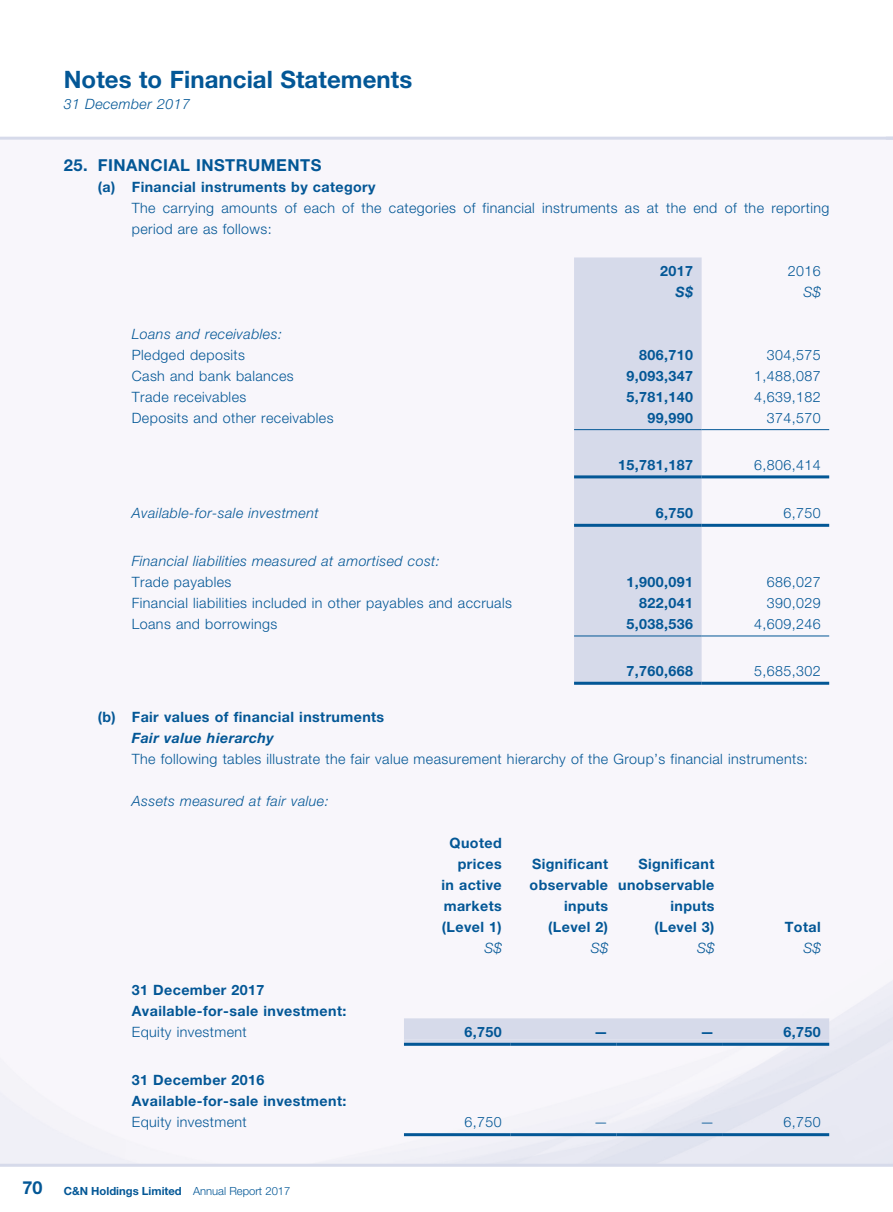
<style>
.page{position:relative;width:893px;height:1212px;background:#fff}
.page>*{position:absolute;margin:0;border:0;box-sizing:border-box;transform-origin:0 0}
.t1{font:700 24px "Helvetica Neue LT Std";letter-spacing:.005em;color:#035796}
._01_H1{font:700 16.5px "Helvetica Neue LT Std";letter-spacing:.03em;color:#035796}
._50_Table_txt{font:700 14.25px/21px "Helvetica Neue LT Std";letter-spacing:.03em;color:#035796;text-align:right}
._50_Table_txt-2{font:300 14.25px "Helvetica Neue LT Std";letter-spacing:.03em;color:#035796}
._00_txt{font:300 14.25px/21px "Helvetica Neue LT Std";letter-spacing:.03em;color:#035796}
._50_Table_txt-3{font:italic 300 14.25px "Helvetica Neue LT Std";letter-spacing:.03em;color:#035796}
._02_H2{font:700 14.25px "Helvetica Neue LT Std";letter-spacing:.03em;color:#035796}
._00_txt-2{font:italic 300 14.25px "Helvetica Neue LT Std";letter-spacing:.03em;color:#035796}
._03_H3{font:italic 700 14.25px "Helvetica Neue LT Std";letter-spacing:.03em;color:#035796}
._50_Table_txt-4{font:italic 700 14.25px "Helvetica Neue LT Std";color:#035796}
.t2{font:700 11.25px "Helvetica Neue LT Std";color:#035796}
.s1{font-size:18px}
.s2{font-weight:300}
</style>
<div class="page">
<hr style="left:0;top:137px;width:893px;height:3px;background:#d6daea">
<hr style="left:0;top:1164px;width:893px;height:3px;background:#d6daea">
<div style="left:574px;top:257px;width:128px;height:425px;background:#d6daea"></div>
<hr style="left:574px;top:429px;width:128px;height:1px;background:#035796">
<hr style="left:702px;top:429px;width:127px;height:1px;background:#035796">
<hr style="left:574px;top:475px;width:128px;height:3px;background:#035796">
<hr style="left:702px;top:475px;width:127px;height:3px;background:#035796">
<hr style="left:574px;top:524px;width:128px;height:3px;background:#035796">
<hr style="left:702px;top:524px;width:127px;height:3px;background:#035796">
<hr style="left:574px;top:636px;width:128px;height:1px;background:#035796">
<hr style="left:702px;top:636px;width:127px;height:1px;background:#035796">
<hr style="left:574px;top:682px;width:128px;height:3px;background:#035796">
<hr style="left:702px;top:682px;width:127px;height:3px;background:#035796">
<svg style="left:404px;top:1018px;width:425px;height:25px"></svg>
<hr style="left:404px;top:1043px;width:106px;height:3px;background:#035796">
<hr style="left:510px;top:1043px;width:107px;height:3px;background:#035796">
<hr style="left:617px;top:1043px;width:106px;height:3px;background:#035796">
<hr style="left:723px;top:1043px;width:106px;height:3px;background:#035796">
<hr style="left:404px;top:1133px;width:106px;height:3px;background:#035796">
<hr style="left:510px;top:1133px;width:107px;height:3px;background:#035796">
<hr style="left:617px;top:1133px;width:106px;height:3px;background:#035796">
<hr style="left:723px;top:1133px;width:106px;height:3px;background:#035796">
<h1 class="t1" style="left:64px;top:65px;width:350px">Notes to Financial Statements</h1>
<p class="_50_Table_txt-3" style="left:64px;top:95px;width:128px">31 December 2017</p>
<p class="_01_H1" style="left:64px;top:155px;width:259px">25. FINANCIAL INSTRUMENTS</p>
<p class="_02_H2" style="left:98px;top:178px;width:279px">(a) Financial instruments by category</p>
<p class="_00_txt" style="left:132px;top:197px;width:699px">The carrying amounts of each of the categories of financial instruments as at the end of the reporting period are as follows:</p>
<p class="_50_Table_txt" style="left:660px;top:260px;width:34px">2017</p>
<p class="_50_Table_txt-2" style="left:788px;top:262px;width:34px">2016</p>
<p class="_50_Table_txt-4" style="left:676px;top:283px;width:19px">S$</p>
<p class="_50_Table_txt-3" style="left:803px;top:283px;width:19px">S$</p>
<p class="_50_Table_txt-3" style="left:132px;top:325px;width:152px">Loans and receivables:</p>
<p class="_50_Table_txt-2" style="left:132px;top:346px;width:115px">Pledged deposits</p>
<p class="_50_Table_txt" style="left:639px;top:344px;width:55px">806,710</p>
<p class="_50_Table_txt-2" style="left:767px;top:346px;width:55px">304,575</p>
<p class="_50_Table_txt-2" style="left:132px;top:367px;width:163px">Cash and bank balances</p>
<p class="_50_Table_txt" style="left:627px;top:365px;width:68px">9,093,347</p>
<p class="_50_Table_txt-2" style="left:754px;top:367px;width:68px">1,488,087</p>
<p class="_50_Table_txt-2" style="left:132px;top:388px;width:116px">Trade receivables</p>
<p class="_50_Table_txt" style="left:627px;top:386px;width:68px">5,781,140</p>
<p class="_50_Table_txt-2" style="left:754px;top:388px;width:68px">4,639,182</p>
<p class="_50_Table_txt-2" style="left:132px;top:409px;width:203px">Deposits and other receivables</p>
<p class="_50_Table_txt" style="left:648px;top:407px;width:47px">99,990</p>
<p class="_50_Table_txt-2" style="left:767px;top:409px;width:55px">374,570</p>
<p class="_50_Table_txt" style="left:618px;top:454px;width:76px">15,781,187</p>
<p class="_50_Table_txt-2" style="left:754px;top:456px;width:68px">6,806,414</p>
<p class="_50_Table_txt-3" style="left:132px;top:504px;width:188px">Available-for-sale investment</p>
<p class="_50_Table_txt" style="left:656px;top:502px;width:39px">6,750</p>
<p class="_50_Table_txt-2" style="left:783px;top:504px;width:39px">6,750</p>
<p class="_50_Table_txt-3" style="left:132px;top:553px;width:310px">Financial liabilities measured at amortised cost:</p>
<p class="_50_Table_txt-2" style="left:132px;top:574px;width:101px">Trade payables</p>
<p class="_50_Table_txt" style="left:627px;top:571px;width:68px">1,900,091</p>
<p class="_50_Table_txt-2" style="left:767px;top:574px;width:55px">686,027</p>
<p class="_50_Table_txt-2" style="left:132px;top:595px;width:382px">Financial liabilities included in other payables and accruals</p>
<p class="_50_Table_txt" style="left:639px;top:592px;width:55px">822,041</p>
<p class="_50_Table_txt-2" style="left:767px;top:595px;width:55px">390,029</p>
<p class="_50_Table_txt-2" style="left:132px;top:616px;width:147px">Loans and borrowings</p>
<p class="_50_Table_txt" style="left:627px;top:613px;width:68px">5,038,536</p>
<p class="_50_Table_txt-2" style="left:754px;top:616px;width:68px">4,609,246</p>
<p class="_50_Table_txt" style="left:627px;top:660px;width:68px">7,760,668</p>
<p class="_50_Table_txt-2" style="left:754px;top:662px;width:68px">5,685,302</p>
<p class="_02_H2" style="left:98px;top:708px;width:288px">(b) Fair values of financial instruments</p>
<p class="_03_H3" style="left:132px;top:729px;width:144px">Fair value hierarchy</p>
<p class="_00_txt" style="left:132px;top:748px;width:678px">The following tables illustrate the fair value measurement hierarchy of the Group’s financial instruments:</p>
<p class="_00_txt-2" style="left:132px;top:792px;width:198px">Assets measured at fair value:</p>
<p class="_50_Table_txt" style="left:441px;top:832px;width:62px">Quoted prices<br>in active markets</p>
<p class="_50_Table_txt" style="left:442px;top:916px;width:61px">(Level 1)</p>
<p class="_50_Table_txt" style="left:530px;top:853px;width:80px">Significant observable inputs</p>
<p class="_50_Table_txt" style="left:548px;top:916px;width:61px">(Level 2)</p>
<p class="_50_Table_txt" style="left:618px;top:853px;width:98px">Significant unobservable inputs</p>
<p class="_50_Table_txt" style="left:655px;top:916px;width:61px">(Level 3)</p>
<p class="_50_Table_txt" style="left:785px;top:916px;width:37px">Total</p>
<p class="_50_Table_txt-3" style="left:484px;top:939px;width:19px">S$</p>
<p class="_50_Table_txt-3" style="left:591px;top:939px;width:19px">S$</p>
<p class="_50_Table_txt-3" style="left:697px;top:939px;width:19px">S$</p>
<p class="_50_Table_txt-3" style="left:803px;top:939px;width:19px">S$</p>
<p class="_50_Table_txt" style="left:132px;top:979px;width:134px">31 December 2017</p>
<p class="_50_Table_txt" style="left:132px;top:1000px;width:216px">Available-for-sale investment:</p>
<p class="_50_Table_txt-2" style="left:132px;top:1023px;width:116px">Equity investment</p>
<p class="_50_Table_txt" style="left:464px;top:1021px;width:39px">6,750</p>
<p class="_50_Table_txt" style="left:594px;top:1021px;width:16px">—</p>
<p class="_50_Table_txt" style="left:700px;top:1021px;width:16px">—</p>
<p class="_50_Table_txt" style="left:783px;top:1021px;width:39px">6,750</p>
<p class="_50_Table_txt" style="left:132px;top:1069px;width:134px">31 December 2016</p>
<p class="_50_Table_txt" style="left:132px;top:1090px;width:216px">Available-for-sale investment:</p>
<p class="_50_Table_txt-2" style="left:132px;top:1113px;width:116px">Equity investment</p>
<p class="_50_Table_txt-2" style="left:464px;top:1113px;width:39px">6,750</p>
<p class="_50_Table_txt-2" style="left:594px;top:1113px;width:16px">—</p>
<p class="_50_Table_txt-2" style="left:700px;top:1113px;width:16px">—</p>
<p class="_50_Table_txt-2" style="left:783px;top:1113px;width:39px">6,750</p>
<p class="t2" style="left:23px;top:1184px;width:269px"><span class="s1">70</span> C&amp;N Holdings Limited <span class="s2">Annual Report 2017</span></p>
</div>
